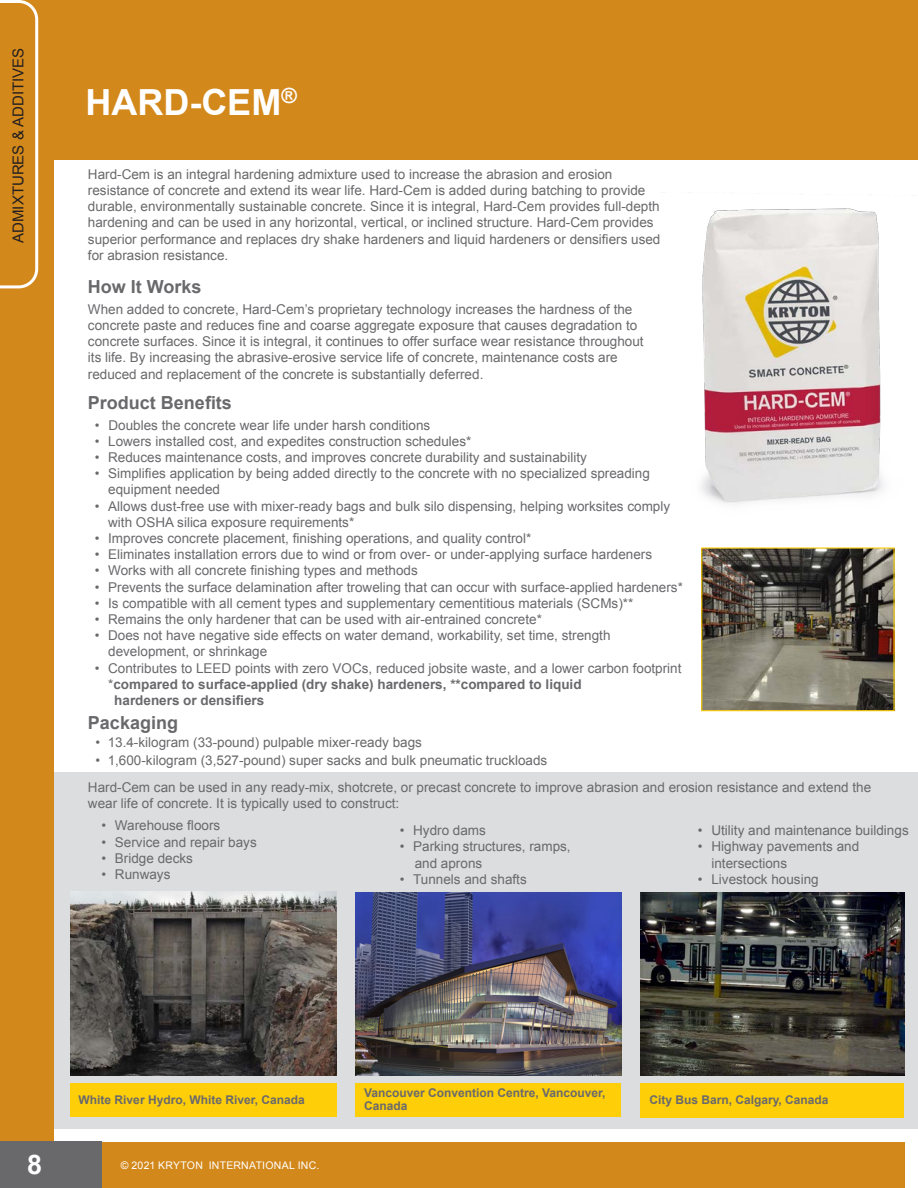
<style>
.page{position:relative;width:918px;height:1188px;background:#fff}
.page>*{position:absolute;margin:0;border:0;box-sizing:border-box;transform-origin:0 0}
.product_title{font:700 36px "Arial";color:#fff}
.number_sections{font:700 27px "Arial";color:#fff}
.body_text{font:700 18px "Arial";color:#69696c}
.Headings{font:15px "Arial";color:#231f20}
.body_text-2{font:13.5px/16.2px "Arial";color:#69696c}
.bullet_list{font:13.5px/16.2px "Arial";color:#69696c}
.body_text-3{font:700 13.5px "Arial";color:#69696c}
.captions{font:700 12px/13.5px "Arial";color:#69696c}
.t1{font:10.5px "Arial";letter-spacing:.02em;color:#fff}
.s1{font-weight:700}
</style>
<div class="page">
<div style="left:54px;top:772px;width:864px;height:356px;background:#dcdddf"></div>
<div style="left:0;top:0;width:918px;height:159px;background:#d3881b"></div>
<div style="left:70px;top:1083px;width:267px;height:33px;background:#fece08"></div>
<div style="left:355px;top:1083px;width:265px;height:33px;background:#fece08"></div>
<div style="left:641px;top:1083px;width:263px;height:35px;background:#fece08"></div>
<img style="left:70px;top:892px;width:266px;height:183px">
<img style="left:355px;top:893px;width:266px;height:182px">
<img style="left:641px;top:893px;width:263px;height:183px">
<img style="left:703px;top:549px;width:190px;height:160px">
<div style="left:701px;top:547px;width:194px;height:164px;border:1px solid #fece08"></div>
<img style="left:701px;top:208px;width:183px;height:296px">
<div style="left:0;top:0;width:54px;height:1141px;background:#d3881b"></div>
<div style="left:0;top:1142px;width:904px;height:46px;background:#d3881b"></div>
<div style="left:0;top:1141px;width:102px;height:47px;background:#69696c"></div>
<svg style="left:0;top:0;width:38px;height:288px"></svg>
<p class="Headings" style="left:8px;top:243px;width:197px;rotate:-90deg">ADMIXTURES &amp; ADDITIVES</p>
<p class="product_title" style="left:85px;top:78px;width:213px">HARD-CEM<sup>®</sup></p>
<p class="body_text-2" style="left:88px;top:166px;width:526px">Hard-Cem is an integral hardening admixture used to increase the abrasion and erosion</p>
<p class="body_text-2" style="left:88px;top:182px;width:574px">resistance of concrete and extend its wear life. Hard-Cem is added during batching to provide durable, environmentally sustainable concrete. Since it is integral, Hard-Cem provides full-depth hardening and can be used in any horizontal, vertical, or inclined structure. Hard-Cem provides superior performance and replaces dry shake hardeners and liquid hardeners or densifiers used</p>
<p class="body_text-2" style="left:88px;top:247px;width:142px">for abrasion resistance.</p>
<p class="body_text" style="left:88px;top:274px;width:115px">How It Works</p>
<p class="body_text-2" style="left:88px;top:301px;width:546px">When added to concrete, Hard-Cem’s proprietary technology increases the hardness of the</p>
<p class="body_text-2" style="left:88px;top:317px;width:551px">concrete paste and reduces fine and coarse aggregate exposure that causes degradation to</p>
<p class="body_text-2" style="left:88px;top:333px;width:557px">concrete surfaces. Since it is integral, it continues to offer surface wear resistance throughout</p>
<p class="body_text-2" style="left:88px;top:350px;width:531px">its life. By increasing the abrasive-erosive service life of concrete, maintenance costs are</p>
<p class="body_text-2" style="left:88px;top:366px;width:397px">reduced and replacement of the concrete is substantially deferred.</p>
<p class="body_text" style="left:88px;top:390px;width:146px">Product Benefits</p>
<p class="body_text-2" style="left:95px;top:417px;width:337px">• Doubles the concrete wear life under harsh conditions</p>
<p class="body_text-2" style="left:95px;top:433px;width:378px">• Lowers installed cost, and expedites construction schedules*</p>
<p class="body_text-2" style="left:95px;top:449px;width:494px">• Reduces maintenance costs, and improves concrete durability and sustainability</p>
<p class="body_text-2" style="left:108px;top:465px;width:543px;text-indent:-14px">• Simplifies application by being added directly to the concrete with no specialized spreading equipment needed</p>
<p class="body_text-2" style="left:108px;top:498px;width:563px;text-indent:-14px">• Allows dust-free use with mixer-ready bags and bulk silo dispensing, helping worksites comply with OSHA silica exposure requirements*</p>
<p class="body_text-2" style="left:95px;top:530px;width:438px">• Improves concrete placement, finishing operations, and quality control*</p>
<p class="body_text-2" style="left:95px;top:546px;width:559px">• Eliminates installation errors due to wind or from over- or under-applying surface hardeners</p>
<p class="body_text-2" style="left:95px;top:563px;width:325px">• Works with all concrete finishing types and methods</p>
<p class="body_text-2" style="left:95px;top:579px;width:590px">• Prevents the surface delamination after troweling that can occur with surface-applied hardeners*</p>
<p class="body_text-2" style="left:95px;top:595px;width:540px">• Is compatible with all cement types and supplementary cementitious materials (SCMs)**</p>
<p class="body_text-2" style="left:95px;top:611px;width:449px">• Remains the only hardener that can be used with air-entrained concrete*</p>
<p class="body_text-2" style="left:108px;top:627px;width:504px;text-indent:-14px">• Does not have negative side effects on water demand, workability, set time, strength development, or shrinkage</p>
<p class="body_text-2" style="left:108px;top:660px;width:575px;text-indent:-14px">• Contributes to LEED points with zero VOCs, reduced jobsite waste, and a lower carbon footprint *<span class="s1">compared to surface-applied (dry shake) hardeners, **compared to liquid</span></p>
<p class="body_text-3" style="left:114px;top:691px;width:152px">hardeners or densifiers</p>
<p class="body_text" style="left:88px;top:711px;width:92px">Packaging</p>
<p class="bullet_list" style="left:95px;top:734px;width:328px">• 13.4-kilogram (33-pound) pulpable mixer-ready bags</p>
<p class="bullet_list" style="left:95px;top:752px;width:453px">• 1,600-kilogram (3,527-pound) super sacks and bulk pneumatic truckloads</p>
<p class="body_text-2" style="left:88px;top:779px;width:785px">Hard-Cem can be used in any ready-mix, shotcrete, or precast concrete to improve abrasion and erosion resistance and extend the</p>
<p class="body_text-2" style="left:88px;top:796px;width:313px">wear life of concrete. It is typically used to construct:</p>
<p class="bullet_list" style="left:101px;top:818px;width:120px">• Warehouse floors</p>
<p class="bullet_list" style="left:101px;top:834px;width:157px">• Service and repair bays</p>
<p class="bullet_list" style="left:101px;top:850px;width:93px">• Bridge decks</p>
<p class="bullet_list" style="left:101px;top:866px;width:71px">• Runways</p>
<p class="bullet_list" style="left:400px;top:823px;width:88px">• Hydro dams</p>
<p class="bullet_list" style="left:400px;top:839px;width:173px">• Parking structures, ramps,</p>
<p class="bullet_list" style="left:415px;top:855px;width:69px">and aprons</p>
<p class="bullet_list" style="left:400px;top:871px;width:129px">• Tunnels and shafts</p>
<p class="bullet_list" style="left:698px;top:823px;width:212px">• Utility and maintenance buildings</p>
<p class="bullet_list" style="left:711px;top:839px;width:149px;text-indent:-14px">• Highway pavements and intersections</p>
<p class="bullet_list" style="left:698px;top:871px;width:122px">• Livestock housing</p>
<p class="captions" style="left:79px;top:1093px;width:228px">White River Hydro, White River, Canada</p>
<p class="captions" style="left:364px;top:1086px;width:243px">Vancouver Convention Centre, Vancouver,<br>Canada</p>
<p class="captions" style="left:649px;top:1093px;width:181px">City Bus Barn, Calgary, Canada</p>
<p class="number_sections" style="left:27px;top:1146px;width:17px">8</p>
<p class="t1" style="left:121px;top:1159px;width:200px">© 2021 KRYTON INTERNATIONAL INC.</p>
</div>
